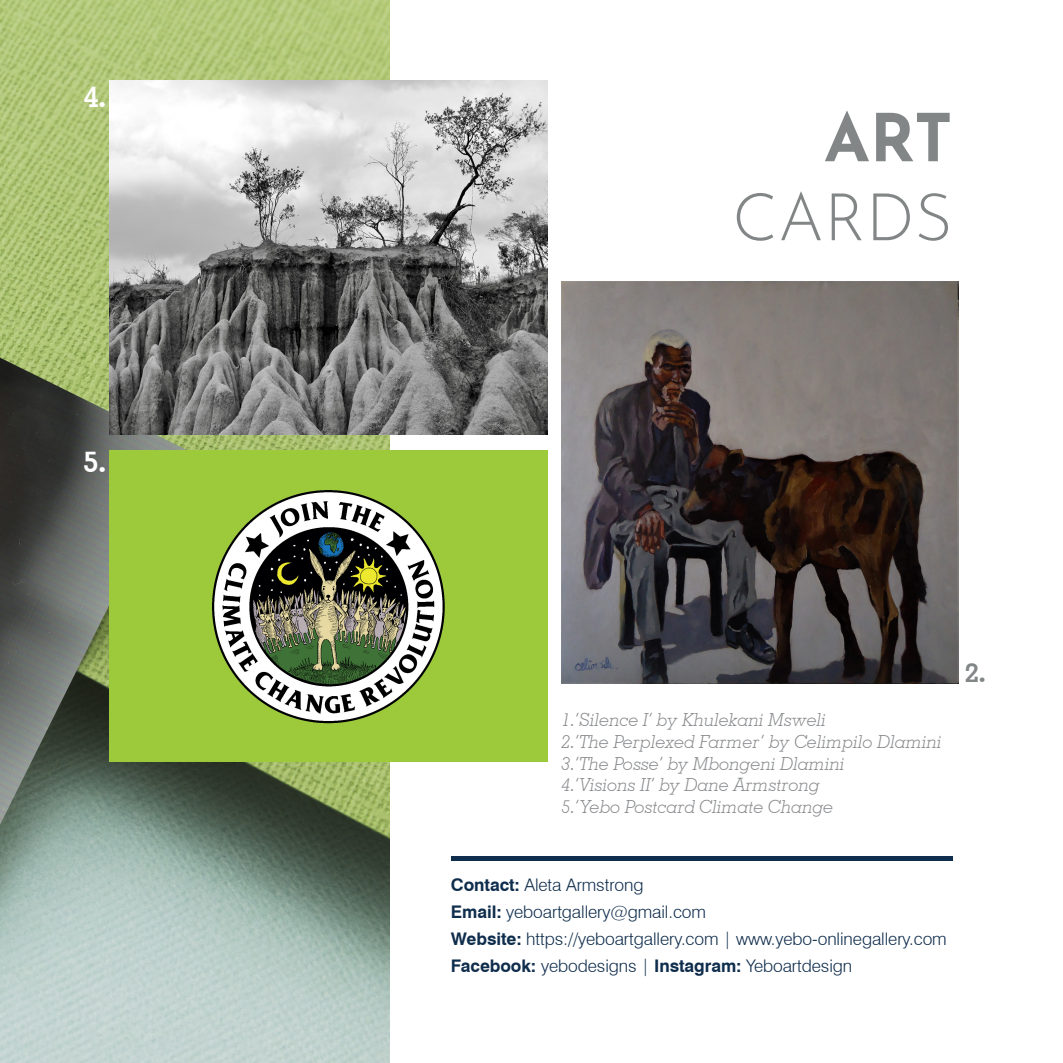
<style>
.page{position:relative;width:1063px;height:1063px;background:#fff}
.page>*{position:absolute;margin:0;border:0;box-sizing:border-box;transform-origin:0 0}
.t1{font:300 65.85px "Josefin Sans";color:#828686}
.t2{font:700 65.85px "Josefin Sans";color:#828686}
.t3{font:700 28.8px "Geometric Slab 703 BT";color:#fff}
.t4{font:700 26.1px "Geometric Slab 703 BT";color:#828686}
.t5{font:italic 300 18px "Geometric Slab 703 BT";color:#86888b}
.Text_Body_Swiss{font:300 17.4px "Swiss 721 BT";letter-spacing:-.005em;color:#0f2d4c}
.s1{font-weight:700}
</style>
<div class="page">
<img style="left:0;top:0;width:389px;height:1063px">
<img style="left:110px;top:81px;width:438px;height:354px">
<img style="left:561px;top:282px;width:398px;height:401px">
<img style="left:110px;top:451px;width:438px;height:310px">
<hr style="left:451px;top:856px;width:502px;height:4px;background:#0f2d4c">
<p class="t3" style="left:83px;top:79px;width:25px">4.</p>
<p class="t3" style="left:83px;top:445px;width:25px">5.</p>
<p class="t2" style="left:824px;top:89px;width:130px">ART</p>
<p class="t1" style="left:732px;top:168px;width:222px">CARDS</p>
<p class="t5" style="left:561px;top:709px;width:266px">1.‘Silence I’ by Khulekani Msweli</p>
<p class="t5" style="left:561px;top:731px;width:382px">2.‘The Perplexed Farmer’ by Celimpilo Dlamini</p>
<p class="t5" style="left:561px;top:752px;width:285px">3.‘The Posse’ by Mbongeni Dlamini</p>
<p class="t5" style="left:561px;top:774px;width:260px">4.‘Visions II’ by Dane Armstrong</p>
<p class="t5" style="left:561px;top:795px;width:274px">5.‘Yebo Postcard Climate Change</p>
<p class="t4" style="left:965px;top:657px;width:22px">2.</p>
<p class="Text_Body_Swiss" style="left:451px;top:874px;width:194px"><span class="s1">Contact:</span> Aleta Armstrong</p>
<p class="Text_Body_Swiss" style="left:451px;top:901px;width:257px"><span class="s1">Email:</span> yeboartgallery@gmail.com</p>
<p class="Text_Body_Swiss" style="left:451px;top:928px;width:497px"><span class="s1">Website:</span> https://yeboartgallery.com | www.yebo-onlinegallery.com</p>
<p class="Text_Body_Swiss" style="left:451px;top:955px;width:403px"><span class="s1">Facebook:</span> yebodesigns | <span class="s1">Instagram:</span> Yeboartdesign</p>
</div>
